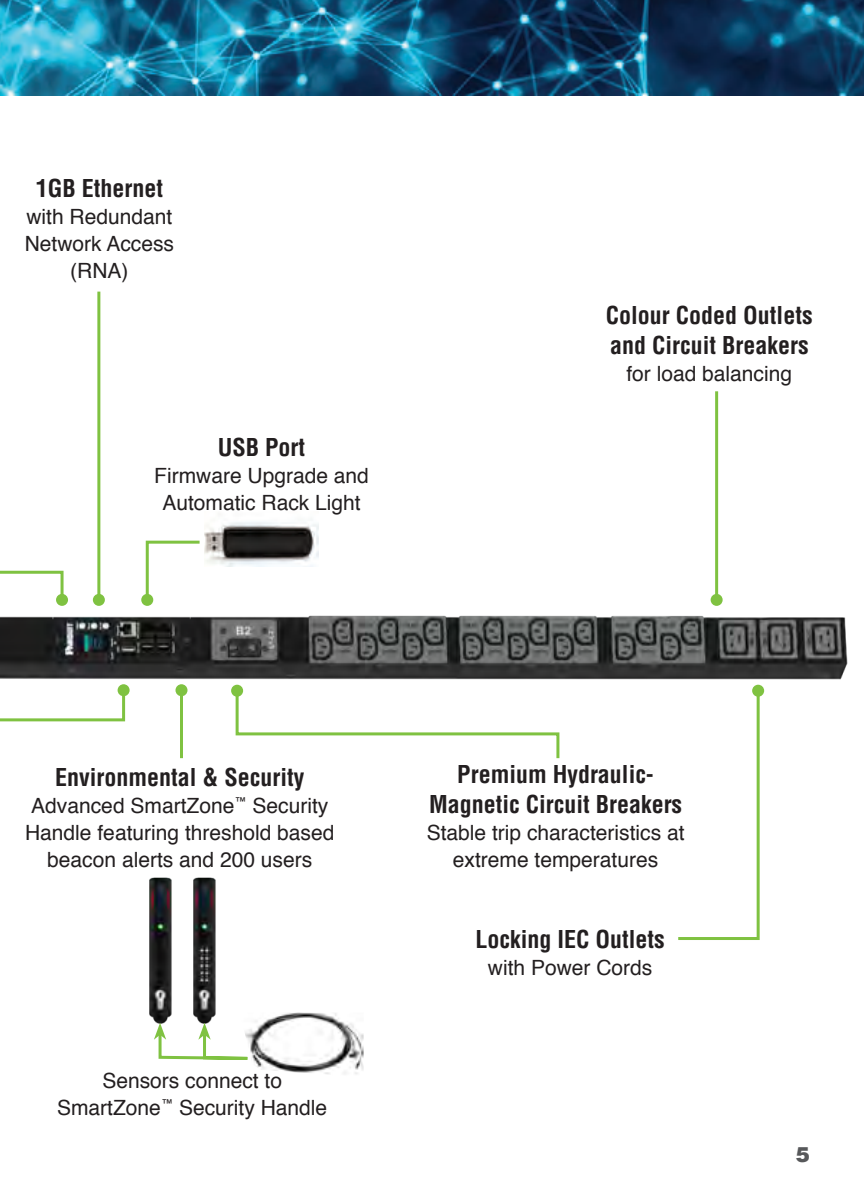
<style>
.page{position:relative;width:864px;height:1188px;background:#fff}
.page>*{position:absolute;margin:0;border:0;box-sizing:border-box;transform-origin:0 0}
.head_8pt{font:700 condensed 24px/30px "Helvetica";color:#231f20;text-align:center}
.description_7pt{font:21px/27px "Helvetica";color:#231f20;text-align:center}
.t1{font:900 21px "Helvetica";color:#57585a}
</style>
<div class="page">
<img style="left:0;top:0;width:864px;height:95px">
<img style="left:0;top:542px;width:848px;height:154px">
<svg style="left:0;top:542px;width:65px;height:61px"></svg>
<div style="left:56px;top:594px;width:12px;height:12px;background:#7fc241;border-radius:50%"></div>
<svg style="left:0;top:687px;width:127px;height:35px"></svg>
<div style="left:118px;top:684px;width:12px;height:12px;background:#7fc241;border-radius:50%"></div>
<hr style="left:180px;top:690px;width:3px;height:68px;background:#7fc241">
<div style="left:176px;top:684px;width:12px;height:12px;background:#7fc241;border-radius:50%"></div>
<svg style="left:144px;top:540px;width:59px;height:63px"></svg>
<div style="left:141px;top:594px;width:12px;height:12px;background:#7fc241;border-radius:50%"></div>
<hr style="left:715px;top:391px;width:3px;height:209px;background:#7fc241">
<div style="left:711px;top:594px;width:12px;height:12px;background:#7fc241;border-radius:50%"></div>
<hr style="left:97px;top:292px;width:3px;height:308px;background:#7fc241">
<div style="left:93px;top:594px;width:12px;height:12px;background:#7fc241;border-radius:50%"></div>
<svg style="left:234px;top:688px;width:327px;height:71px"></svg>
<div style="left:231px;top:685px;width:12px;height:12px;background:#7fc241;border-radius:50%"></div>
<svg style="left:675px;top:688px;width:86px;height:252px"></svg>
<div style="left:752px;top:685px;width:12px;height:12px;background:#7fc241;border-radius:50%"></div>
<img style="left:205px;top:522px;width:114px;height:44px">
<img style="left:149px;top:877px;width:19px;height:146px">
<img style="left:168px;top:877px;width:48px;height:146px">
<img style="left:250px;top:1012px;width:114px;height:62px">
<svg style="left:154px;top:1023px;width:96px;height:37px"></svg>
<p class="head_8pt" style="left:36px;top:174px;width:129px">1GB Ethernet</p>
<p class="description_7pt" style="left:25px;top:204px;width:151px">with Redundant<br>Network Access (RNA)</p>
<p class="head_8pt" style="left:218px;top:432px;width:89px">USB Port</p>
<p class="description_7pt" style="left:154px;top:462px;width:216px">Firmware Upgrade and<br>Automatic Rack Light</p>
<p class="head_8pt" style="left:606px;top:300px;width:208px;text-align:left">Colour Coded Outlets and Circuit Breakers</p>
<p class="description_7pt" style="left:626px;top:361px;width:167px">for load balancing</p>
<p class="head_8pt" style="left:55px;top:762px;width:251px">Environmental &amp; Security</p>
<p class="description_7pt" style="left:25px;top:793px;width:311px">Advanced SmartZone<sup>™</sup> Security<br>Handle featuring threshold based beacon alerts and 200 users</p>
<p class="description_7pt" style="left:57px;top:1068px;width:272px">Sensors connect to<br>SmartZone<sup>™</sup> Security Handle</p>
<p class="head_8pt" style="left:429px;top:759px;width:255px">Premium Hydraulic-<br>Magnetic Circuit Breakers</p>
<p class="description_7pt" style="left:427px;top:820px;width:259px">Stable trip characteristics at extreme temperatures</p>
<p class="head_8pt" style="left:476px;top:924px;width:191px">Locking IEC Outlets</p>
<p class="description_7pt" style="left:488px;top:955px;width:166px">with Power Cords</p>
<p class="t1" style="left:796px;top:1141px;width:16px">5</p>
</div>
